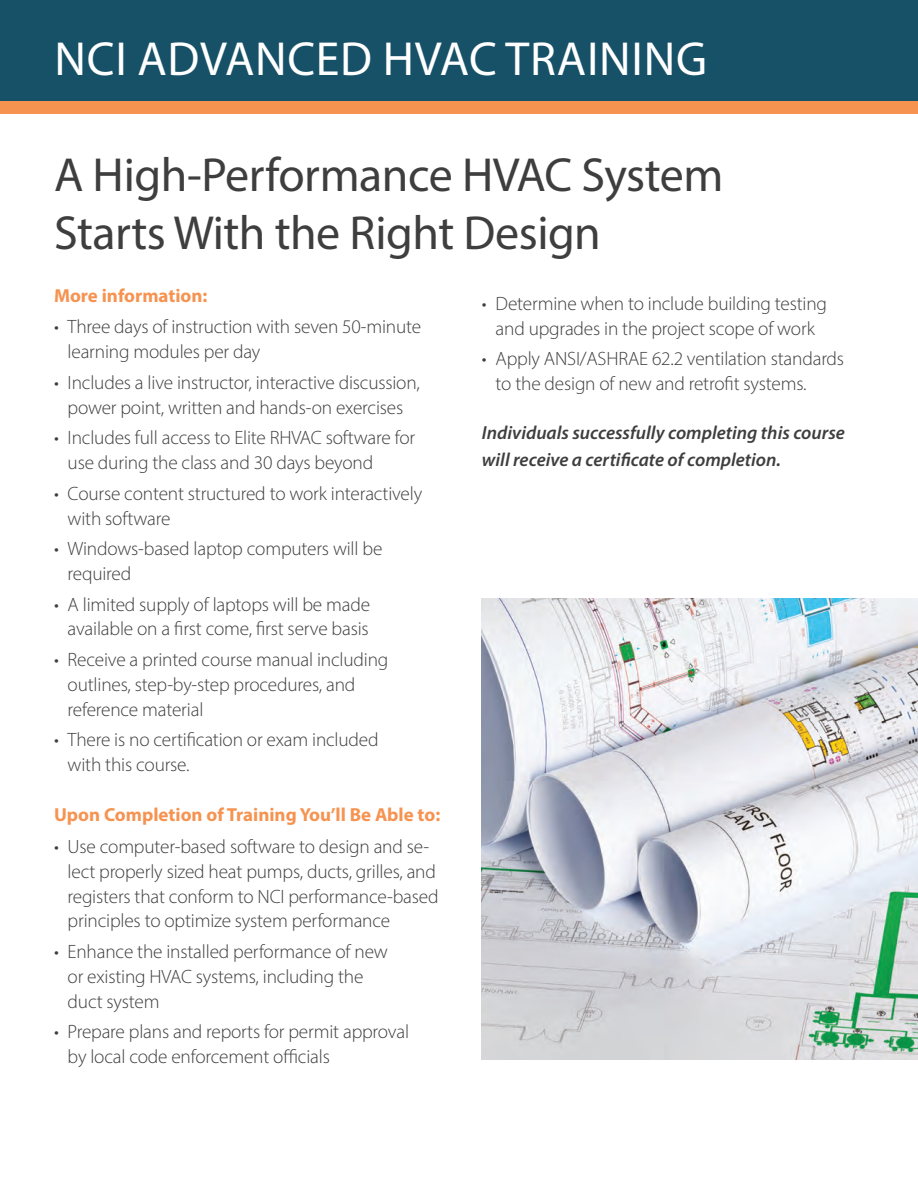
<style>
.page{position:relative;width:918px;height:1188px;background:#fff}
.page>*{position:absolute;margin:0;border:0;box-sizing:border-box;transform-origin:0 0}
.t1{font:48px/58.5px "Myriad Pro";letter-spacing:-.01em;color:#3e3e3f}
.t2{font:48px "Myriad Pro";letter-spacing:.015em;color:#fff}
.t3{font:300 19.35px/24.9px "Myriad Pro";letter-spacing:-.01em;color:#3e3e3f}
.t4{font:italic 600 18.9px/27.9px "Myriad Pro";color:#3e3e3f}
.t5{font:700 18.9px "Myriad Pro";color:#f69351}
</style>
<div class="page">
<div style="left:0;top:0;width:918px;height:107px;background:#175167"></div>
<div style="left:0;top:101px;width:918px;height:12px;background:#f69351"></div>
<img style="left:482px;top:598px;width:436px;height:462px">
<h1 class="t2" style="left:54px;top:29px;width:654px">NCI ADVANCED HVAC TRAINING</h1>
<h1 class="t1" style="left:54px;top:145px;width:671px">A High-Performance HVAC System<br>Starts With the Right Design</h1>
<p class="t5" style="left:54px;top:283px;width:155px">More information:</p>
<p class="t3" style="left:68px;top:314px;width:355px;text-indent:-14px">• Three days of instruction with seven 50-minute learning modules per day</p>
<p class="t3" style="left:54px;top:370px;width:367px;text-align:center">• Includes a live instructor, interactive discussion, power point, written and hands-on exercises</p>
<p class="t3" style="left:68px;top:425px;width:349px;text-indent:-14px">• Includes full access to Elite RHVAC software for use during the class and 30 days beyond</p>
<p class="t3" style="left:68px;top:481px;width:356px;text-indent:-14px">• Course content structured to work interactively with software</p>
<p class="t3" style="left:68px;top:536px;width:316px;text-indent:-14px">• Windows-based laptop computers will be required</p>
<p class="t3" style="left:54px;top:591px;width:318px;text-align:right">• A limited supply of laptops will be made available on a first come, first serve basis</p>
<p class="t3" style="left:68px;top:647px;width:322px;text-indent:-14px">• Receive a printed course manual including outlines, step-by-step procedures, and reference material</p>
<p class="t3" style="left:68px;top:727px;width:313px;text-indent:-14px">• There is no certification or exam included with this course.</p>
<p class="t5" style="left:54px;top:802px;width:388px">Upon Completion of Training You’ll Be Able to:</p>
<p class="t3" style="left:68px;top:834px;width:372px;text-indent:-14px">• Use computer-based software to design and se&shy;lect properly sized heat pumps, ducts, grilles, and registers that conform to NCI performance-based principles to optimize system performance</p>
<p class="t3" style="left:68px;top:939px;width:322px;text-indent:-14px">• Enhance the installed performance of new or existing HVAC systems, including the duct system</p>
<p class="t3" style="left:68px;top:1019px;width:343px;text-indent:-14px">• Prepare plans and reports for permit approval by local code enforcement officials</p>
<p class="t3" style="left:482px;top:291px;width:347px;text-align:center">• Determine when to include building testing and upgrades in the project scope of work</p>
<p class="t3" style="left:496px;top:346px;width:350px;text-indent:-14px">• Apply ANSI/ASHRAE 62.2 ventilation standards to the design of new and retrofit systems.</p>
<p class="t4" style="left:482px;top:418px;width:364px">Individuals successfully completing this course will receive a certificate of completion.</p>
</div>
